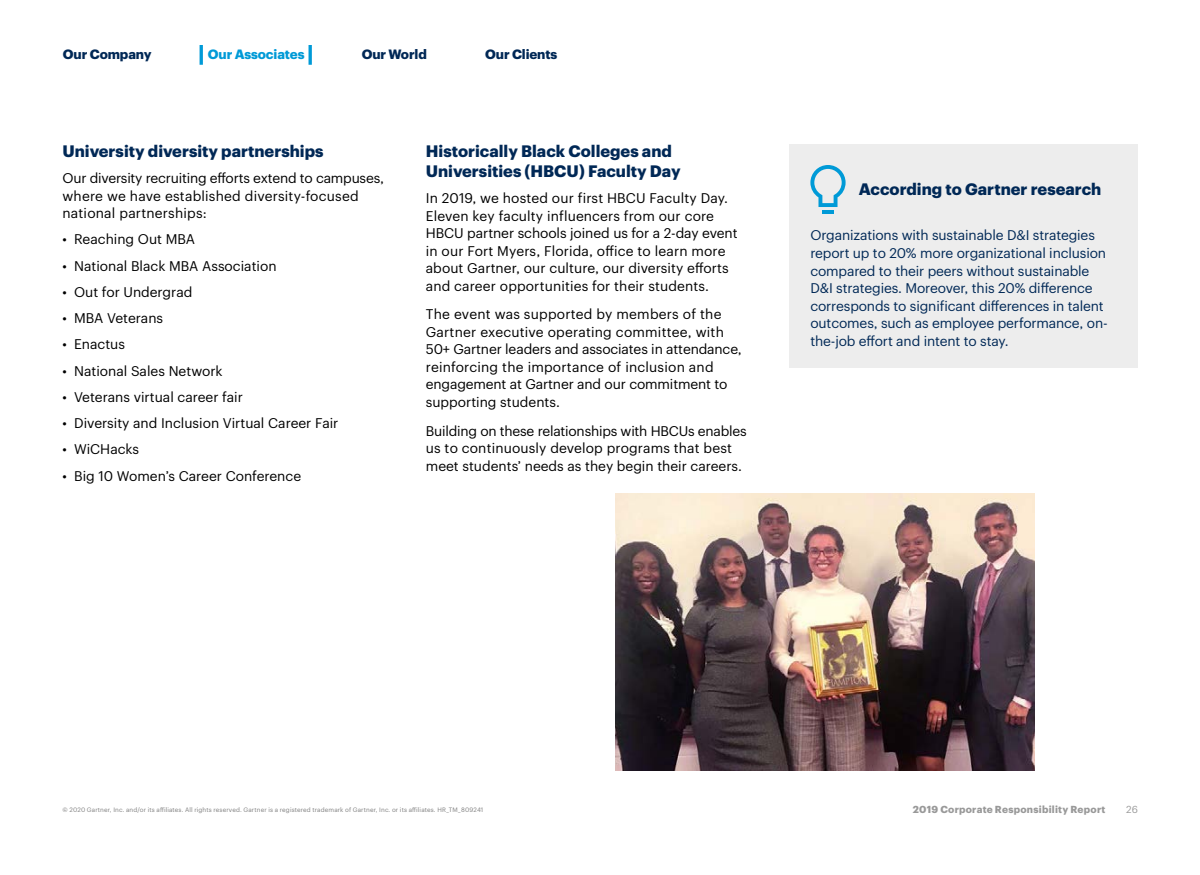
<style>
.page{position:relative;width:1200px;height:875px;background:#fff}
.page>*{position:absolute;margin:0;border:0;box-sizing:border-box;transform-origin:0 0}
.t1{font:700 16.25px/20px "Graphik";color:#002856}
.t2{font:13.75px/17.5px "Graphik";color:#000}
.t3{font:13.75px/17.5px "Graphik";letter-spacing:-.01em;color:#002856}
.t4{font:700 13.25px "Graphik";letter-spacing:-.01em;color:#002856}
.t5{font:700 13.25px "Graphik";letter-spacing:-.01em;color:#009ad7}
.t6{font:700 10px "Graphik";letter-spacing:.025em;color:#999}
.t7{font:10px "Graphik";color:#999}
.t8{font:6.25px "Graphik";letter-spacing:.02em;color:#808080}
</style>
<div class="page">
<hr style="left:200px;top:45px;width:3px;height:20px;background:#009ad7">
<hr style="left:309px;top:45px;width:3px;height:20px;background:#009ad7">
<img style="left:616px;top:493px;width:418px;height:277px">
<div style="left:789px;top:144px;width:349px;height:224px;background:#ededed"></div>
<svg style="left:810px;top:165px;width:36px;height:42px"></svg>
<hr style="left:822px;top:210px;width:12px;height:4px;background:#009ad7">
<p class="t4" style="left:63px;top:44px;width:90px">Our Company</p>
<p class="t5" style="left:208px;top:44px;width:98px">Our Associates</p>
<p class="t4" style="left:362px;top:44px;width:67px">Our World</p>
<p class="t4" style="left:485px;top:44px;width:74px">Our Clients</p>
<p class="t1" style="left:62px;top:140px;width:263px">University diversity partnerships</p>
<p class="t2" style="left:62px;top:168px;width:323px">Our diversity recruiting efforts extend to campuses, where we have established diversity-focused national partnerships:</p>
<p class="t2" style="left:62px;top:230px;width:134px">• Reaching Out MBA</p>
<p class="t2" style="left:62px;top:256px;width:216px">• National Black MBA Association</p>
<p class="t2" style="left:62px;top:282px;width:131px">• Out for Undergrad</p>
<p class="t2" style="left:62px;top:308px;width:102px">• MBA Veterans</p>
<p class="t2" style="left:62px;top:335px;width:64px">• Enactus</p>
<p class="t2" style="left:62px;top:361px;width:162px">• National Sales Network</p>
<p class="t2" style="left:62px;top:387px;width:182px">• Veterans virtual career fair</p>
<p class="t2" style="left:62px;top:413px;width:277px">• Diversity and Inclusion Virtual Career Fair</p>
<p class="t2" style="left:62px;top:440px;width:78px">• WiCHacks</p>
<p class="t2" style="left:62px;top:466px;width:240px">• Big 10 Women’s Career Conference</p>
<p class="t1" style="left:426px;top:140px;width:256px">Historically Black Colleges and<br>Universities (HBCU) Faculty Day</p>
<p class="t2" style="left:426px;top:188px;width:313px">In 2019, we hosted our first HBCU Faculty Day.<br>Eleven key faculty influencers from our core HBCU partner schools joined us for a 2-day event in our Fort Myers, Florida, office to learn more about Gartner, our culture, our diversity efforts and career opportunities for their students.</p>
<p class="t2" style="left:426px;top:305px;width:318px">The event was supported by members of the Gartner executive operating committee, with 50+ Gartner leaders and associates in attendance, reinforcing the importance of inclusion and engagement at Gartner and our commitment to supporting students.</p>
<p class="t2" style="left:426px;top:421px;width:322px">Building on these relationships with HBCUs enables us to continuously develop programs that best meet students’ needs as they begin their careers.</p>
<p class="t1" style="left:859px;top:177px;width:244px">According to Gartner research</p>
<p class="t3" style="left:810px;top:226px;width:299px">Organizations with sustainable D&amp;I strategies report up to 20% more organizational inclusion compared to their peers without sustainable D&amp;I strategies. Moreover, this 20% difference corresponds to significant differences in talent outcomes, such as employee performance, on&shy;the-job effort and intent to stay.</p>
<p class="t8" style="left:62px;top:805px;width:422px">© 2020 Gartner, Inc. and/or its affiliates. All rights reserved. Gartner is a registered trademark of Gartner, Inc. or its affiliates. HR_TM_809241</p>
<p class="t6" style="left:913px;top:801px;width:194px">2019 Corporate Responsibility Report</p>
<p class="t7" style="left:1126px;top:801px;width:13px">26</p>
</div>
